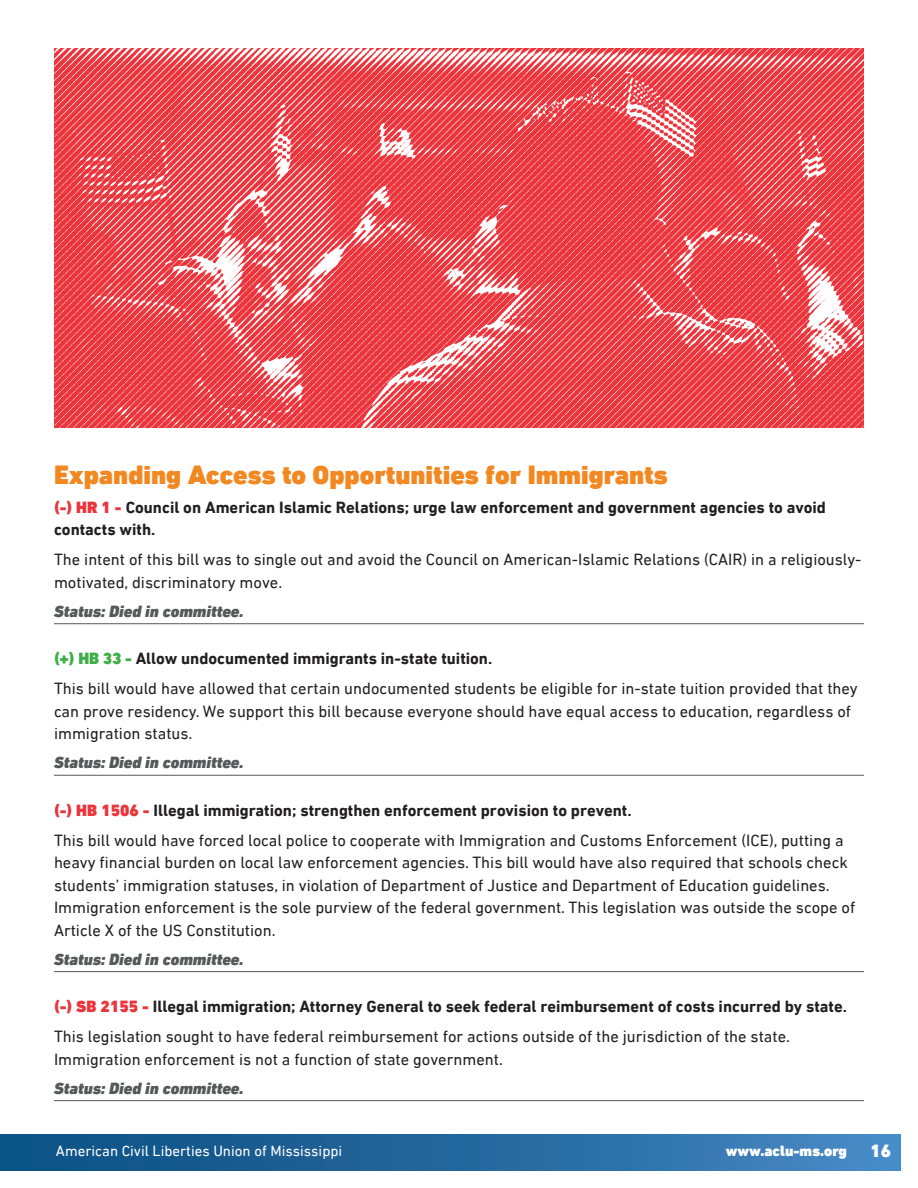
<style>
.page{position:relative;width:918px;height:1188px;background:#fff}
.page>*{position:absolute;margin:0;border:0;box-sizing:border-box;transform-origin:0 0}
.t1{font:900 26.85px "DIN Next LT Pro";color:#f28821}
.t2{font:900 18px "DIN Next LT Pro";color:#fff}
.t3{font:16.5px/22.5px "DIN Next LT Pro";color:#231f20}
.t4{font:700 16.5px/22.5px "DIN Next LT Pro";color:#231f20}
.Bill_Status{font:italic 900 16.5px "DIN Next LT Pro";color:#57585a}
.t5{font:15px "DIN Next LT Pro";color:#fff}
.t6{font:900 15px "DIN Next LT Pro";color:#fff}
.s1{font-weight:900;color:#eb343b}
.s2{font-weight:900;color:#40ae49}
</style>
<div class="page">
<div style="left:0;top:1134px;width:900px;height:37px;background:linear-gradient(to right,#074d7f,#4587c2)"></div>
<hr style="left:54px;top:623px;width:810px;height:1px;background:#57585a">
<hr style="left:54px;top:775px;width:810px;height:1px;background:#57585a">
<hr style="left:54px;top:971px;width:810px;height:1px;background:#57585a">
<hr style="left:54px;top:1100px;width:810px;height:1px;background:#57585a">
<img style="left:54px;top:48px;width:810px;height:380px">
<h2 class="t1" style="left:54px;top:459px;width:615px">Expanding Access to Opportunities for Immigrants</h2>
<p class="t4" style="left:54px;top:496px;width:774px"><span class="s1">(-) HR 1 -</span> Council on American Islamic Relations; urge law enforcement and government agencies to avoid contacts with.</p>
<p class="t3" style="left:54px;top:548px;width:809px">The intent of this bill was to single out and avoid the Council on American-Islamic Relations (CAIR) in a religiously&shy;motivated, discriminatory move.</p>
<p class="Bill_Status" style="left:54px;top:601px;width:191px">Status: Died in committee.</p>
<p class="t4" style="left:54px;top:647px;width:440px"><span class="s2">(+) HB 33 -</span> Allow undocumented immigrants in-state tuition.</p>
<p class="t3" style="left:54px;top:677px;width:805px">This bill would have allowed that certain undocumented students be eligible for in-state tuition provided that they can prove residency. We support this bill because everyone should have equal access to education, regardless of immigration status.</p>
<p class="Bill_Status" style="left:54px;top:753px;width:191px">Status: Died in committee.</p>
<p class="t4" style="left:54px;top:799px;width:579px"><span class="s1">(-) HB 1506 -</span> Illegal immigration; strengthen enforcement provision to prevent.</p>
<p class="t3" style="left:54px;top:828px;width:803px">This bill would have forced local police to cooperate with Immigration and Customs Enforcement (ICE), putting a heavy financial burden on local law enforcement agencies. This bill would have also required that schools check students’ immigration statuses, in violation of Department of Justice and Department of Education guidelines.<br>Immigration enforcement is the sole purview of the federal government. This legislation was outside the scope of Article X of the US Constitution.</p>
<p class="Bill_Status" style="left:54px;top:949px;width:191px">Status: Died in committee.</p>
<p class="t4" style="left:54px;top:995px;width:795px"><span class="s1">(-) SB 2155 -</span> Illegal immigration; Attorney General to seek federal reimbursement of costs incurred by state.</p>
<p class="t3" style="left:54px;top:1025px;width:735px">This legislation sought to have federal reimbursement for actions outside of the jurisdiction of the state.<br>Immigration enforcement is not a function of state government.</p>
<p class="Bill_Status" style="left:54px;top:1078px;width:191px">Status: Died in committee.</p>
<p class="t5" style="left:56px;top:1142px;width:288px">American Civil Liberties Union of Mississippi</p>
<p class="t6" style="left:726px;top:1142px;width:123px">www.aclu-ms.org</p>
<p class="t2" style="left:871px;top:1140px;width:22px">16</p>
</div>
